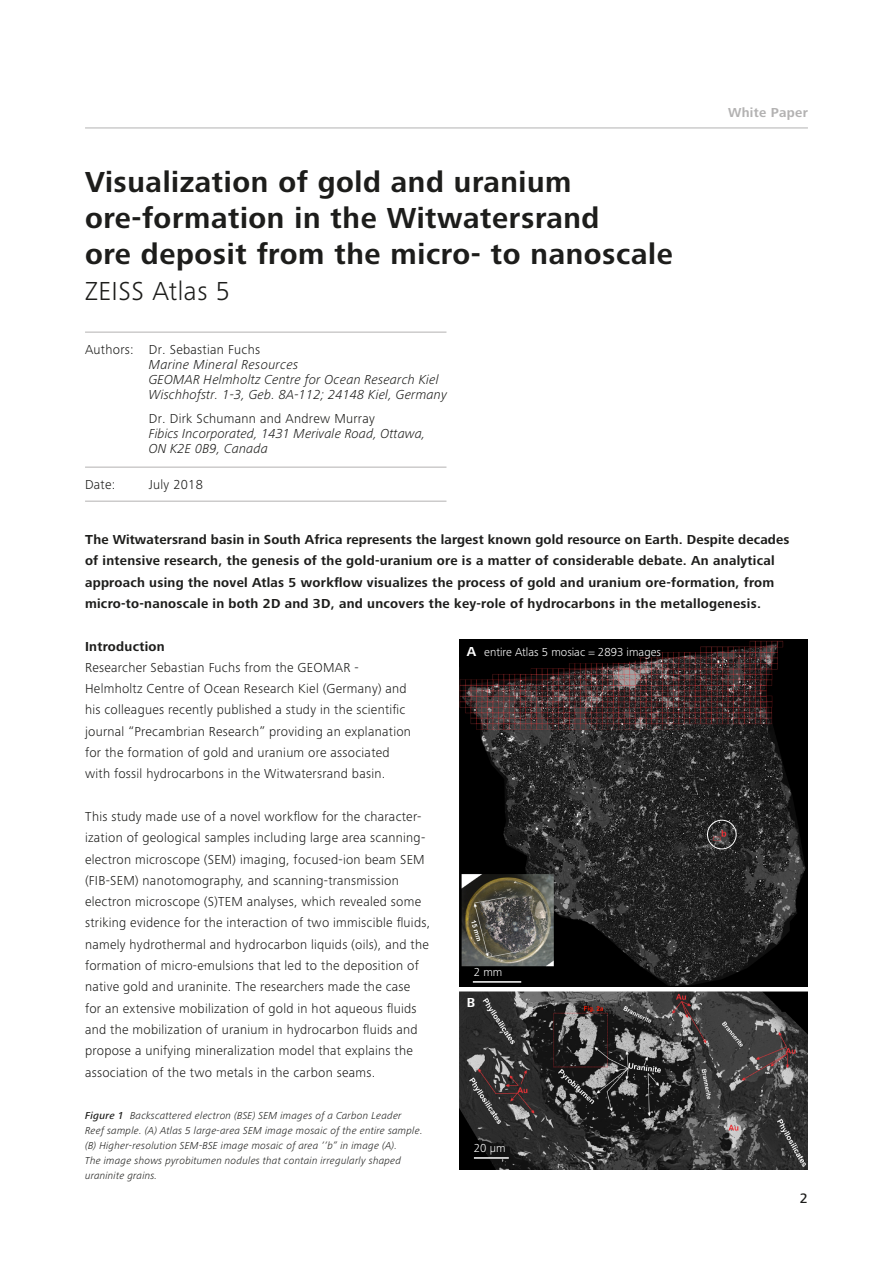
<style>
.page{position:relative;width:893px;height:1263px;background:#fff}
.page>*{position:absolute;margin:0;border:0;box-sizing:border-box;transform-origin:0 0}
.t1{font:700 30px/36px "Zeiss Frutiger Next Pro";letter-spacing:.02em;color:#1d1d1b}
.t2{font:300 27px "Zeiss Frutiger Next Pro";letter-spacing:.02em;color:#1d1d1b}
.t3{font:500 14.25px "Zeiss Frutiger Next Pro";color:#1d1d1b}
.t4{font:300 13.5px/21.3px "Zeiss Frutiger Next Pro";letter-spacing:.02em;color:#1d1d1b}
.t5{font:700 13.5px/21.3px "Zeiss Frutiger Next Pro";letter-spacing:.02em;color:#1d1d1b}
.t6{font:italic 300 13.5px/15px "Zeiss Frutiger Next Pro";letter-spacing:.01em;color:#1d1d1b}
.t7{font:700 13.5px "Zeiss Frutiger Next Pro";letter-spacing:.02em;color:#b3b2b2}
.t8{font:700 13.5px "Zeiss Frutiger Next Pro";color:#fff}
.t9{font:300 12px "Zeiss Frutiger Next Pro";color:#fff}
.t10{font:italic 300 10.5px/15px "Zeiss Frutiger Next Pro";letter-spacing:.02em;color:#1d1d1b}
.s1{font-weight:500}
.s2{font-weight:700;font-size:13.5px}
</style>
<div class="page">
<hr style="left:85px;top:128px;width:723px;height:1px;background:#b3b2b2">
<img style="left:459px;top:640px;width:349px;height:529px">
<hr style="left:473px;top:981px;width:48px;height:2px;background:#fff">
<hr style="left:474px;top:1157px;width:35px;height:2px;background:#fff">
<hr style="left:457px;top:987px;width:353px;height:4px;background:#fff">
<hr style="left:85px;top:332px;width:361px;height:1px;background:#b3b2b2">
<hr style="left:85px;top:501px;width:361px;height:1px;background:#b3b2b2">
<hr style="left:85px;top:467px;width:361px;height:1px;background:#b3b2b2">
<div style="left:707px;top:820px;width:29px;height:29px;border:1px solid #fff;border-radius:50%"></div>
<h1 class="t1" style="left:85px;top:164px;width:589px">Visualization of gold and uranium ore-formation in the Witwatersrand<br>ore deposit from the micro- to nanoscale</h1>
<h2 class="t2" style="left:85px;top:275px;width:146px">ZEISS Atlas 5</h2>
<p class="t4" style="left:85px;top:339px;width:177px">Authors: Dr. Sebastian Fuchs</p>
<p class="t6" style="left:149px;top:357px;width:300px">Marine Mineral Resources<br>GEOMAR Helmholtz Centre for Ocean Research Kiel<br>Wischhofstr. 1-3, Geb. 8A-112; 24148 Kiel, Germany</p>
<p class="t4" style="left:149px;top:408px;width:228px">Dr. Dirk Schumann and Andrew Murray</p>
<p class="t6" style="left:149px;top:426px;width:278px">Fibics Incorporated, 1431 Merivale Road, Ottawa,<br>ON K2E 0B9, Canada</p>
<p class="t4" style="left:85px;top:474px;width:32px">Date:</p>
<p class="t4" style="left:149px;top:474px;width:56px">July 2018</p>
<p class="t7" style="left:728px;top:105px;width:81px">White Paper</p>
<p class="t5" style="left:85px;top:529px;width:706px">The Witwatersrand basin in South Africa represents the largest known gold resource on Earth. Despite decades of intensive research, the genesis of the gold-uranium ore is a matter of considerable debate. An analytical approach using the novel Atlas 5 workflow visualizes the process of gold and uranium ore-formation, from micro-to-nanoscale in both 2D and 3D, and uncovers the key-role of hydrocarbons in the metallogenesis.</p>
<p class="t5" style="left:85px;top:635px;width:81px">Introduction</p>
<p class="t4" style="left:85px;top:657px;width:327px">Researcher Sebastian Fuchs from the GEOMAR - Helmholtz Centre of Ocean Research Kiel (Germany) and his colleagues recently published a study in the scientific journal “Precambrian Research” providing an explanation for the formation of gold and uranium ore associated with fossil hydrocarbons in the Witwatersrand basin.</p>
<p class="t4" style="left:85px;top:806px;width:347px">This study made use of a novel workflow for the character&shy;ization of geological samples including large area scanning&shy;electron microscope (SEM) imaging, focused-ion beam SEM (FIB-SEM) nanotomography, and scanning-transmission electron microscope (S)TEM analyses, which revealed some striking evidence for the interaction of two immiscible fluids, namely hydrothermal and hydrocarbon liquids (oils), and the formation of micro-emulsions that led to the deposition of native gold and uraninite. The researchers made the case<br>for an extensive mobilization of gold in hot aqueous fluids and the mobilization of uranium in hydrocarbon fluids and propose a unifying mineralization model that explains the association of the two metals in the carbon seams.</p>
<p class="t10" style="left:85px;top:1108px;width:339px"><span class="s1">Figure 1</span> Backscattered electron (BSE) SEM images of a Carbon Leader Reef sample. (A) Atlas 5 large-area SEM image mosaic of the entire sample. (B) Higher-resolution SEM-BSE image mosaic of area ‘‘b” in image (A).<br>The image shows pyrobitumen nodules that contain irregularly shaped uraninite grains.</p>
<p class="t9" style="left:467px;top:645px;width:195px"><span class="s2">A</span> entire Atlas 5 mosiac = 2893 images</p>
<p class="t9" style="left:474px;top:965px;width:30px">2 mm</p>
<p class="t8" style="left:467px;top:994px;width:10px">B</p>
<p class="t9" style="left:474px;top:1141px;width:33px">20 µm</p>
<p class="t3" style="left:800px;top:1190px;width:10px">2</p>
</div>
